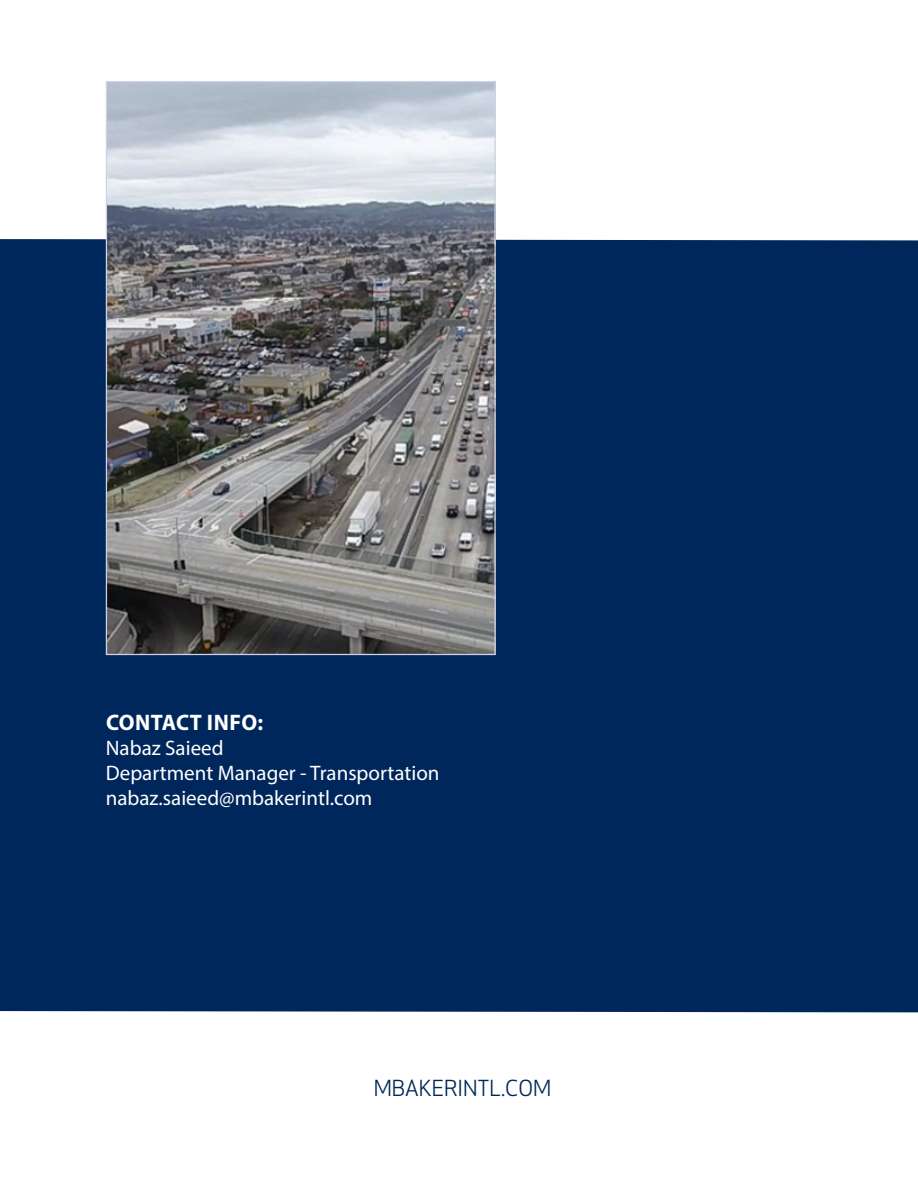
<style>
.page{position:relative;width:918px;height:1188px;background:#fff}
.page>*{position:absolute;margin:0;border:0;box-sizing:border-box;transform-origin:0 0}
.t1{font:700 22.5px "Myriad Pro";letter-spacing:.02em;color:#fff}
.t2{font:21.6px "Apex New";color:#002855}
.t3{font:21px "Myriad Pro";color:#fff}
</style>
<div class="page">
<div style="left:0;top:239px;width:918px;height:773px;background:#00275b"></div>
<img style="left:108px;top:83px;width:386px;height:570px">
<p class="t1" style="left:106px;top:707px;width:159px">CONTACT INFO:</p>
<p class="t3" style="left:106px;top:735px;width:119px">Nabaz Saieed</p>
<p class="t3" style="left:106px;top:760px;width:335px">Department Manager - Transportation</p>
<p class="t3" style="left:106px;top:785px;width:268px">nabaz.saieed@mbakerintl.com</p>
<p class="t2" style="left:374px;top:1075px;width:179px">MBAKERINTL.COM</p>
</div>
